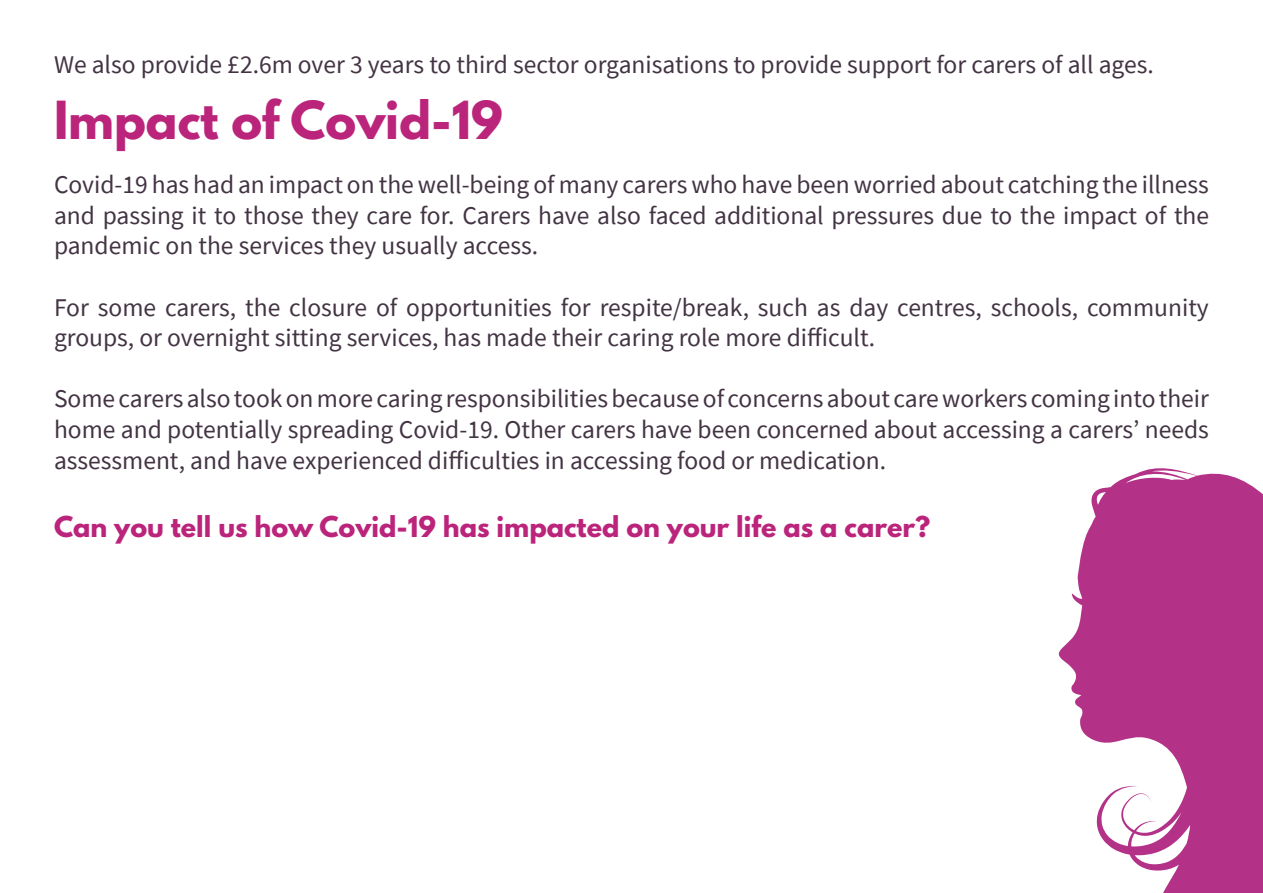
<style>
.page{position:relative;width:1263px;height:893px;background:#fff}
.page>*{position:absolute;margin:0;border:0;box-sizing:border-box;transform-origin:0 0}
.t1{font:700 46.5px "League Spartan";color:#bb247b}
.t2{font:25.5px/30.6px "Source Sans Pro";color:#433443;text-align:justify}
.t3{font:700 25.5px "League Spartan";color:#bb247b}
</style>
<div class="page">
<svg style="left:1059px;top:468px;width:204px;height:425px;fill:#b33288"></svg>
<p class="t2" style="left:54px;top:49px;width:1101px">We also provide £2.6m over 3 years to third sector organisations to provide support for carers of all ages.</p>
<h1 class="t1" style="left:54px;top:84px;width:450px">Impact of Covid-19</h1>
<p class="t2" style="left:54px;top:169px;width:1156px">Covid-19 has had an impact on the well-being of many carers who have been worried about catching the illness and passing it to those they care for. Carers have also faced additional pressures due to the impact of the pandemic on the services they usually access.</p>
<p class="t2" style="left:54px;top:292px;width:1156px">For some carers, the closure of opportunities for respite/break, such as day centres, schools, community groups, or overnight sitting services, has made their caring role more difficult.</p>
<p class="t2" style="left:54px;top:384px;width:1156px">Some carers also took on more caring responsibilities because of concerns about care workers coming into their home and potentially spreading Covid-19. Other carers have been concerned about accessing a carers’ needs assessment, and have experienced difficulties in accessing food or medication.</p>
<p class="t3" style="left:54px;top:507px;width:878px">Can you tell us how Covid-19 has impacted on your life as a carer?</p>
</div>
